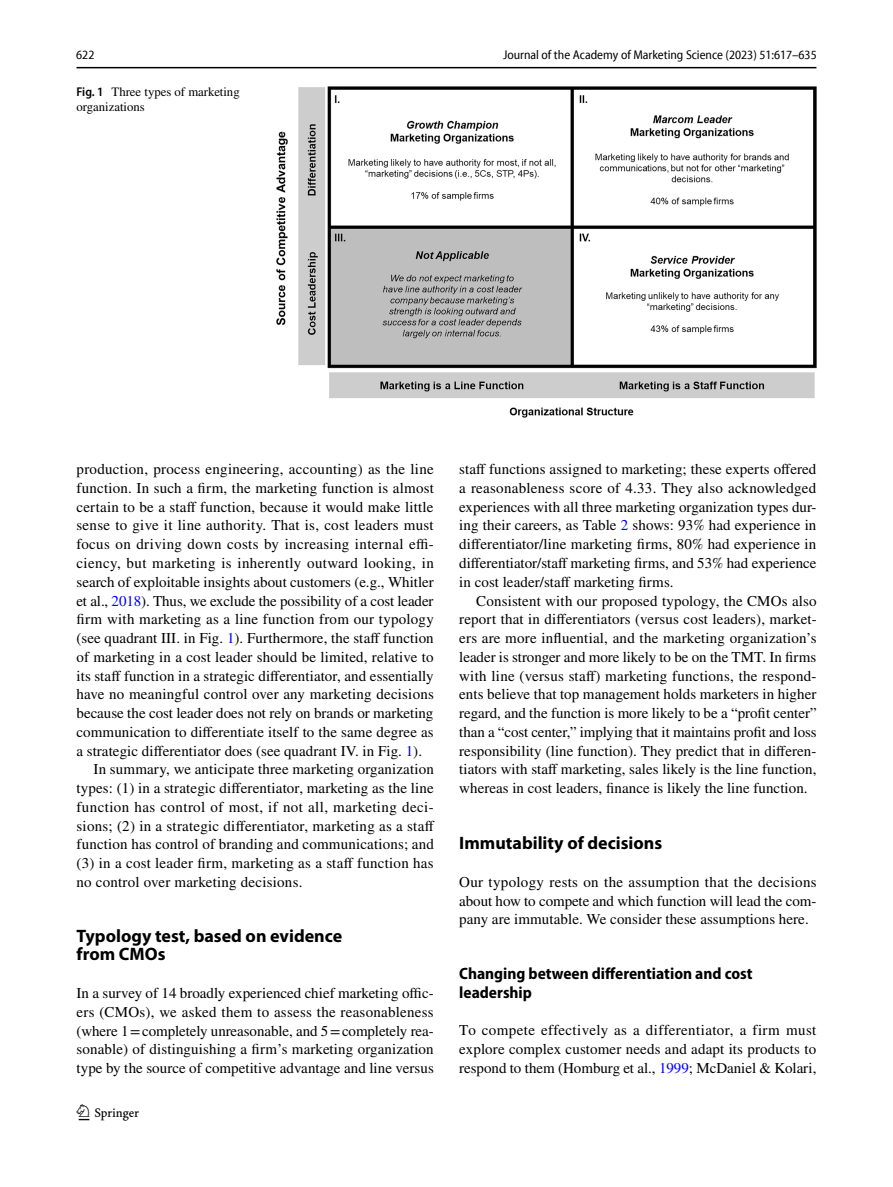
<style>
.page{position:relative;width:893px;height:1187px;background:#fff}
.page>*{position:absolute;margin:0;border:0;box-sizing:border-box;transform-origin:0 0}
.t1{font:22.5px "Springnew Regular 2";color:#000}
.t2{font:700 18px/18.8px "Myriad Pro";color:#000}
.t3{font:700 semi-condensed 16.5px/18.8px "Myriad Pro";color:#000}
.t4{font:15px/18.8px "STIX";letter-spacing:.01em;color:#000;text-align:justify}
.t5{font:semi-condensed 12.75px "Myriad Pro Unic";color:#000}
.t6{font:12.75px/15px "STIX";color:#000}
.s1{font-family:"Myriad Pro";font-weight:600;font-stretch:semi-condensed}
.s2{color:#00f}
</style>
<div class="page">
<hr style="left:77px;top:67px;width:739px;height:1px;background:#000">
<img style="left:276px;top:87px;width:540px;height:330px">
<p class="t5" style="left:76px;top:50px;width:20px">622</p>
<p class="t5" style="left:503px;top:50px;width:315px">Journal of the Academy of Marketing Science (2023) 51:617–635</p>
<p class="t6" style="left:77px;top:85px;width:165px"><span class="s1">Fig. 1</span> Three types of marketing organizations</p>
<p class="t4" style="left:77px;top:461px;width:359px">production, process engineering, accounting) as the line</p>
<p class="t4" style="left:77px;top:479px;width:359px">function. In such a firm, the marketing function is almost</p>
<p class="t4" style="left:77px;top:498px;width:358px">certain to be a staff function, because it would make little</p>
<p class="t4" style="left:77px;top:517px;width:359px">sense to give it line authority. That is, cost leaders must</p>
<p class="t4" style="left:77px;top:536px;width:359px">focus on driving down costs by increasing internal effi-</p>
<p class="t4" style="left:77px;top:554px;width:359px">ciency, but marketing is inherently outward looking, in</p>
<p class="t4" style="left:77px;top:573px;width:359px">search of exploitable insights about customers (e.g., Whitler</p>
<p class="t4" style="left:77px;top:592px;width:359px">et al., <span class="s2">2018</span>). Thus, we exclude the possibility of a cost leader</p>
<p class="t4" style="left:77px;top:611px;width:359px">firm with marketing as a line function from our typology</p>
<p class="t4" style="left:77px;top:629px;width:359px">(see quadrant III. in Fig. <span class="s2">1</span>). Furthermore, the staff function</p>
<p class="t4" style="left:77px;top:648px;width:358px">of marketing in a cost leader should be limited, relative to</p>
<p class="t4" style="left:77px;top:667px;width:359px">its staff function in a strategic differentiator, and essentially</p>
<p class="t4" style="left:77px;top:686px;width:359px">have no meaningful control over any marketing decisions</p>
<p class="t4" style="left:77px;top:704px;width:358px">because the cost leader does not rely on brands or marketing</p>
<p class="t4" style="left:77px;top:723px;width:359px">communication to differentiate itself to the same degree as</p>
<p class="t4" style="left:77px;top:742px;width:347px">a strategic differentiator does (see quadrant IV. in Fig. <span class="s2">1</span>).</p>
<p class="t4" style="left:94px;top:761px;width:342px">In summary, we anticipate three marketing organization</p>
<p class="t4" style="left:77px;top:779px;width:359px">types: (1) in a strategic differentiator, marketing as the line</p>
<p class="t4" style="left:77px;top:798px;width:359px">function has control of most, if not all, marketing deci-</p>
<p class="t4" style="left:77px;top:817px;width:359px">sions; (2) in a strategic differentiator, marketing as a staff</p>
<p class="t4" style="left:77px;top:836px;width:359px">function has control of branding and communications; and</p>
<p class="t4" style="left:77px;top:854px;width:359px">(3) in a cost leader firm, marketing as a staff function has</p>
<p class="t4" style="left:77px;top:873px;width:227px">no control over marketing decisions.</p>
<p class="t2" style="left:77px;top:925px;width:267px">Typology test, based on evidence from CMOs</p>
<p class="t4" style="left:77px;top:984px;width:359px">In a survey of 14 broadly experienced chief marketing offic&shy;ers (CMOs), we asked them to assess the reasonableness (where 1=completely unreasonable, and 5=completely rea&shy;sonable) of distinguishing a firm’s marketing organization type by the source of competitive advantage and line versus</p>
<h1 class="t1" style="left:79px;top:1104px;width:62px">1 3</h1>
<p class="t4" style="left:459px;top:461px;width:359px">staff functions assigned to marketing; these experts offered a reasonableness score of 4.33. They also acknowledged experiences with all three marketing organization types dur&shy;ing their careers, as Table <span class="s2">2</span> shows: 93% had experience in differentiator/line marketing firms, 80% had experience in differentiator/staff marketing firms, and 53% had experience in cost leader/staff marketing firms.</p>
<p class="t4" style="left:459px;top:592px;width:359px;text-indent:17px">Consistent with our proposed typology, the CMOs also report that in differentiators (versus cost leaders), market&shy;ers are more influential, and the marketing organization’s leader is stronger and more likely to be on the TMT. In firms with line (versus staff) marketing functions, the respond&shy;ents believe that top management holds marketers in higher regard, and the function is more likely to be a “profit center” than a “cost center,” implying that it maintains profit and loss responsibility (line function). They predict that in differen&shy;tiators with staff marketing, sales likely is the line function, whereas in cost leaders, finance is likely the line function.</p>
<p class="t2" style="left:459px;top:833px;width:205px">Immutability of decisions</p>
<p class="t4" style="left:459px;top:873px;width:359px">Our typology rests on the assumption that the decisions about how to compete and which function will lead the com&shy;pany are immutable. We consider these assumptions here.</p>
<p class="t3" style="left:459px;top:964px;width:295px">Changing between differentiation and cost leadership</p>
<p class="t4" style="left:459px;top:1021px;width:359px">To compete effectively as a differentiator, a firm must explore complex customer needs and adapt its products to respond to them (Homburg et al., <span class="s2">1999</span>; McDaniel &amp; Kolari,</p>
</div>
